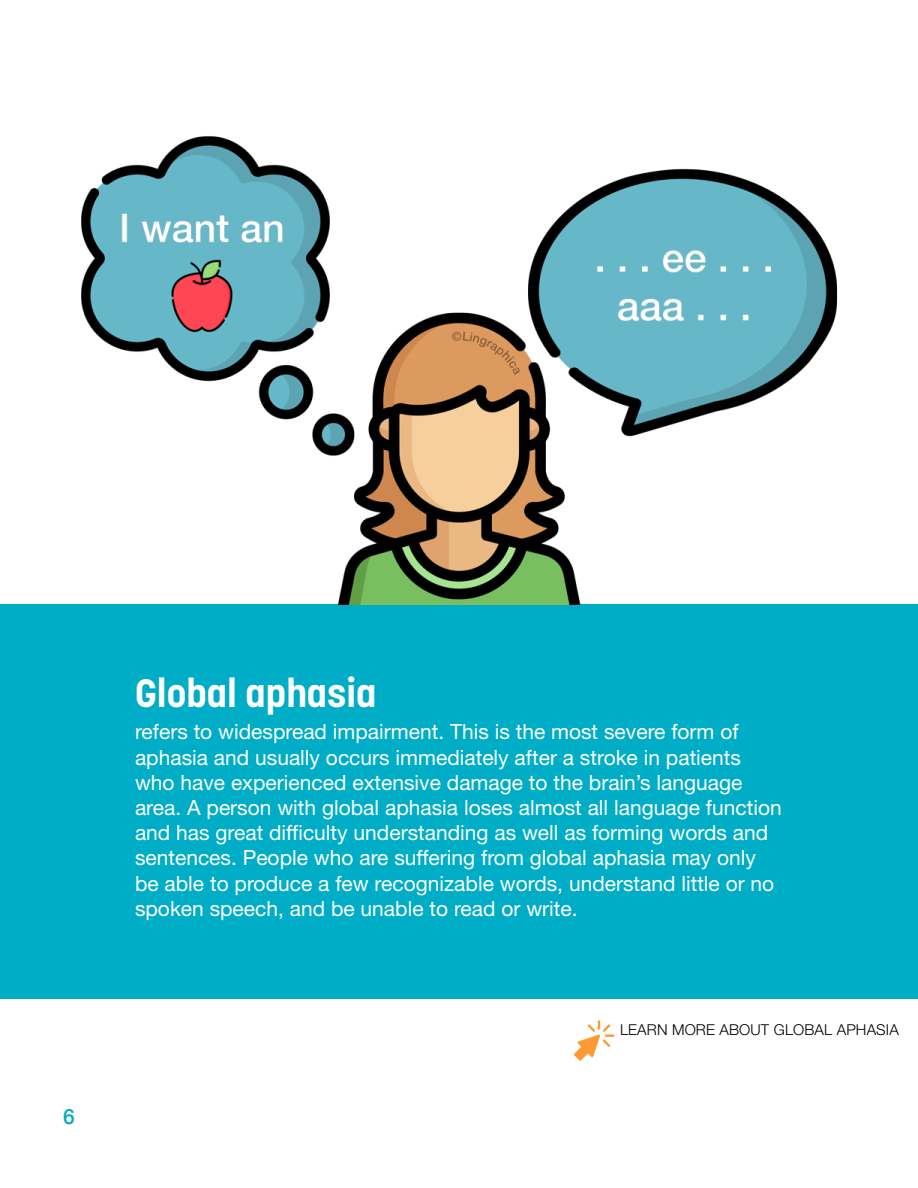
<style>
.page{position:relative;width:918px;height:1188px;background:#fff}
.page>*{position:absolute;margin:0;border:0;box-sizing:border-box;transform-origin:0 0}
.t1{font:700 39px "Korolev";color:#fff}
.Neue_LT_Std_Roman{font:21px/25.2px "Helvetica Neue LT Std";color:#fff}
.t2{font:500 21px "Helvetica Neue";color:#00adc6}
.t3{font:300 15px "Helvetica Neue LT Std";letter-spacing:.01em;color:#000}
</style>
<div class="page">
<div style="left:0;top:604px;width:918px;height:395px;background:#00adc6"></div>
<img style="left:81px;top:136px;width:757px;height:468px">
<svg style="left:574px;top:1020px;width:40px;height:41px"></svg>
<p class="t2" style="left:63px;top:1100px;width:13px">6</p>
<p class="t1" style="left:135px;top:668px;width:243px">Global aphasia</p>
<p class="Neue_LT_Std_Roman" style="left:135px;top:719px;width:648px">refers to widespread impairment. This is the most severe form of aphasia and usually occurs immediately after a stroke in patients who have experienced extensive damage to the brain’s language area. A person with global aphasia loses almost all language function and has great difficulty understanding as well as forming words and sentences. People who are suffering from global aphasia may only be able to produce a few recognizable words, understand little or no spoken speech, and be unable to read or write.</p>
<p class="t3" style="left:620px;top:1020px;width:280px">LEARN MORE ABOUT GLOBAL APHASIA</p>
</div>
